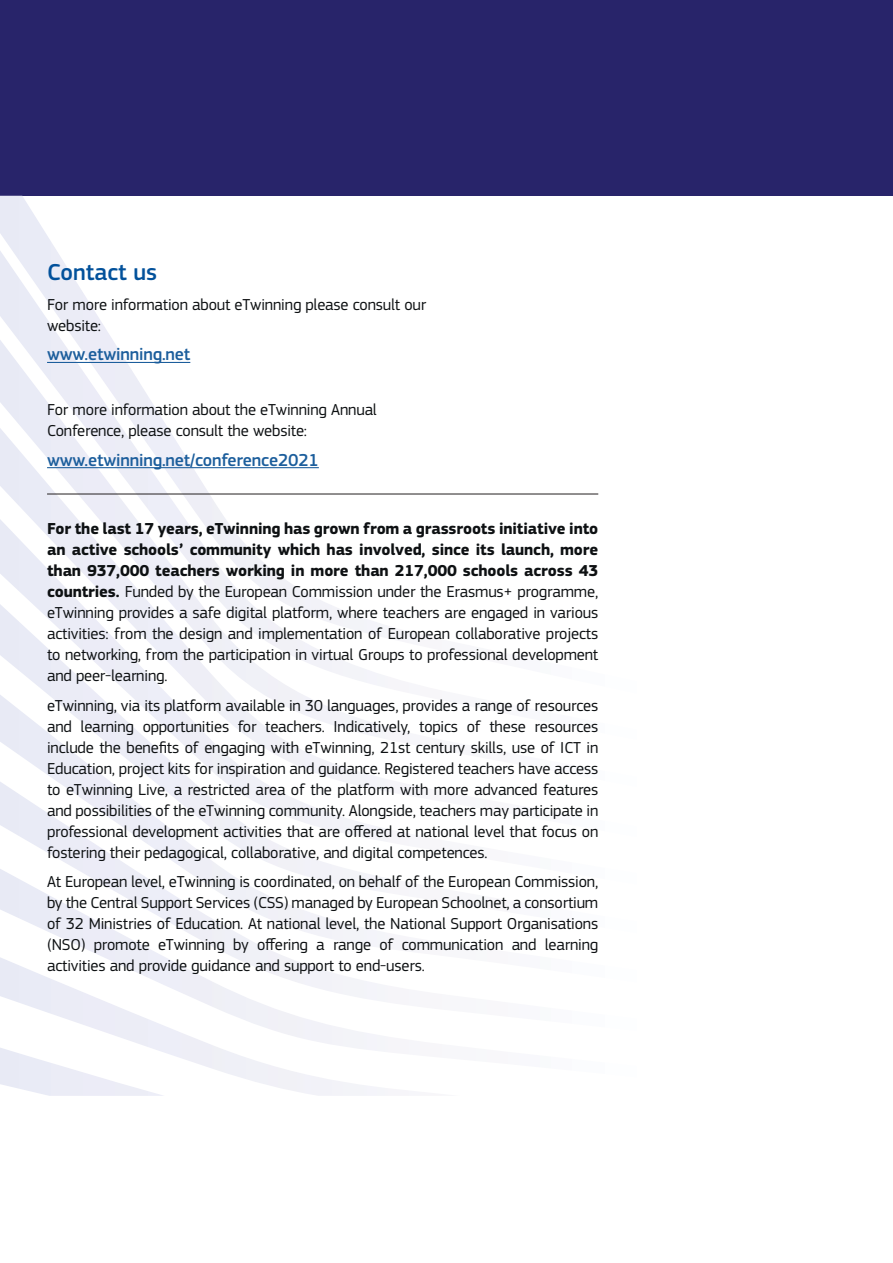
<style>
.page{position:relative;width:893px;height:1263px;background:#fff}
.page>*{position:absolute;margin:0;border:0;box-sizing:border-box;transform-origin:0 0}
.t1{font:500 24px "EC Square Sans Pro";color:#02519b}
.t2{font:500 18px "EC Square Sans Pro";letter-spacing:-.01em;color:#1c5e9c}
.t3{font:16.5px/21px "EC Square Sans Pro";letter-spacing:-.01em;color:#0e1113;text-align:justify}
.s1{font-weight:700}
</style>
<div class="page">
<div style="left:0;top:0;width:893px;height:196px;background:#28246a"></div>
<svg style="left:0;top:196px;width:56px;height:54px"></svg>
<svg style="left:25px;top:839px;width:360px;height:30px"></svg>
<svg style="left:0;top:869px;width:385px;height:88px"></svg>
<svg style="left:0;top:957px;width:385px;height:139px"></svg>
<svg style="left:0;top:1048px;width:165px;height:48px"></svg>
<svg style="left:0;top:250px;width:113px;height:90px"></svg>
<svg style="left:0;top:340px;width:191px;height:88px"></svg>
<svg style="left:0;top:428px;width:599px;height:411px"></svg>
<hr style="left:47px;top:362px;width:143px;height:1px;background:#1c5e9c">
<hr style="left:47px;top:467px;width:272px;height:1px;background:#1c5e9c">
<hr style="left:47px;top:494px;width:551px;height:1px;background:#231f20">
<h1 class="t1" style="left:47px;top:264px;width:112px">Contact us</h1>
<p class="t3" style="left:47px;top:295px;width:381px">For more information about eTwinning please consult our website:</p>
<p class="t2" style="left:47px;top:348px;width:145px">www.etwinning.net</p>
<p class="t3" style="left:47px;top:400px;width:331px">For more information about the eTwinning Annual<br>Conference, please consult the website:</p>
<p class="t2" style="left:47px;top:453px;width:273px">www.etwinning.net/conference2021</p>
<p class="t3" style="left:47px;top:519px;width:553px"><span class="s1">For the last 17 years, eTwinning has grown from a grassroots initiative into an active schools’ community which has involved, since its launch, more than 937,000 teachers working in more than 217,000 schools across 43 countries.</span> Funded by the European Commission under the Erasmus+ programme, eTwinning provides a safe digital platform, where teachers are engaged in various activities: from the design and implementation of European collaborative projects to networking, from the participation in virtual Groups to professional development and peer-learning.</p>
<p class="t3" style="left:47px;top:696px;width:553px">eTwinning, via its platform available in 30 languages, provides a range of resources and learning opportunities for teachers. Indicatively, topics of these resources include the benefits of engaging with eTwinning, 21st century skills, use of ICT in Education, project kits for inspiration and guidance. Registered teachers have access to eTwinning Live, a restricted area of the platform with more advanced features and possibilities of the eTwinning community. Alongside, teachers may participate in professional development activities that are offered at national level that focus on fostering their pedagogical, collaborative, and digital competences.</p>
<p class="t3" style="left:47px;top:872px;width:553px">At European level, eTwinning is coordinated, on behalf of the European Commission, by the Central Support Services (CSS) managed by European Schoolnet, a consortium of 32 Ministries of Education. At national level, the National Support Organisations (NSO) promote eTwinning by offering a range of communication and learning activities and provide guidance and support to end-users.</p>
</div>
